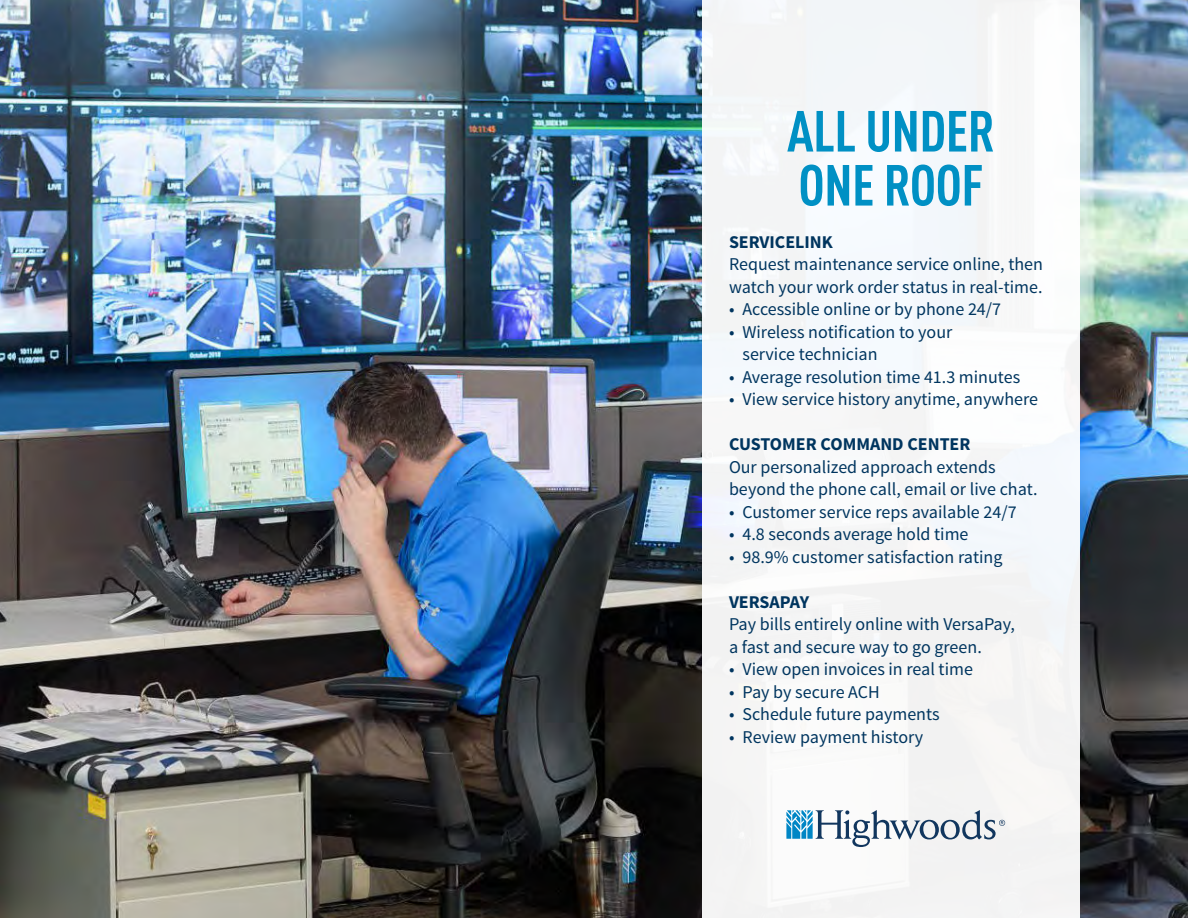
<style>
.page{position:relative;width:1188px;height:918px;background:#fff}
.page>*{position:absolute;margin:0;border:0;box-sizing:border-box;transform-origin:0 0}
.t1{font:700 condensed 57px "DIN Pro";letter-spacing:-.01em;color:#0090c4}
.t2{font:18px/22.5px "Source Sans Pro";color:#00355f}
.t3{font:700 18px "Source Sans Pro";color:#00355f}
</style>
<div class="page">
<img style="left:0;top:0;width:1188px;height:918px">
<div style="left:702px;top:0;width:378px;height:918px;background:#f4f7f8"></div>
<svg style="left:786px;top:810px;width:219px;height:37px"></svg>
<p class="t1" style="left:787px;top:89px;width:209px">ALL UNDER</p>
<p class="t1" style="left:798px;top:143px;width:187px">ONE ROOF</p>
<p class="t3" style="left:729px;top:230px;width:105px">SERVICELINK</p>
<p class="t2" style="left:729px;top:253px;width:315px">Request maintenance service online, then watch your work order status in real-time.</p>
<p class="t2" style="left:729px;top:298px;width:274px">• Accessible online or by phone 24/7</p>
<p class="t2" style="left:742px;top:321px;width:211px;text-indent:-14px">• Wireless notification to your service technician</p>
<p class="t2" style="left:729px;top:366px;width:293px">• Average resolution time 41.3 minutes</p>
<p class="t2" style="left:729px;top:388px;width:311px">• View service history anytime, anywhere</p>
<p class="t3" style="left:729px;top:433px;width:243px">CUSTOMER COMMAND CENTER</p>
<p class="t2" style="left:729px;top:456px;width:310px">Our personalized approach extends beyond the phone call, email or live chat.</p>
<p class="t2" style="left:729px;top:501px;width:289px">• Customer service reps available 24/7</p>
<p class="t2" style="left:729px;top:523px;width:241px">• 4.8 seconds average hold time</p>
<p class="t2" style="left:729px;top:546px;width:275px">• 98.9% customer satisfaction rating</p>
<p class="t3" style="left:729px;top:590px;width:82px">VERSAPAY</p>
<p class="t2" style="left:729px;top:613px;width:287px">Pay bills entirely online with VersaPay, a fast and secure way to go green.</p>
<p class="t2" style="left:729px;top:658px;width:246px">• View open invoices in real time</p>
<p class="t2" style="left:729px;top:681px;width:152px">• Pay by secure ACH</p>
<p class="t2" style="left:729px;top:703px;width:212px">• Schedule future payments</p>
<p class="t2" style="left:729px;top:726px;width:196px">• Review payment history</p>
</div>
